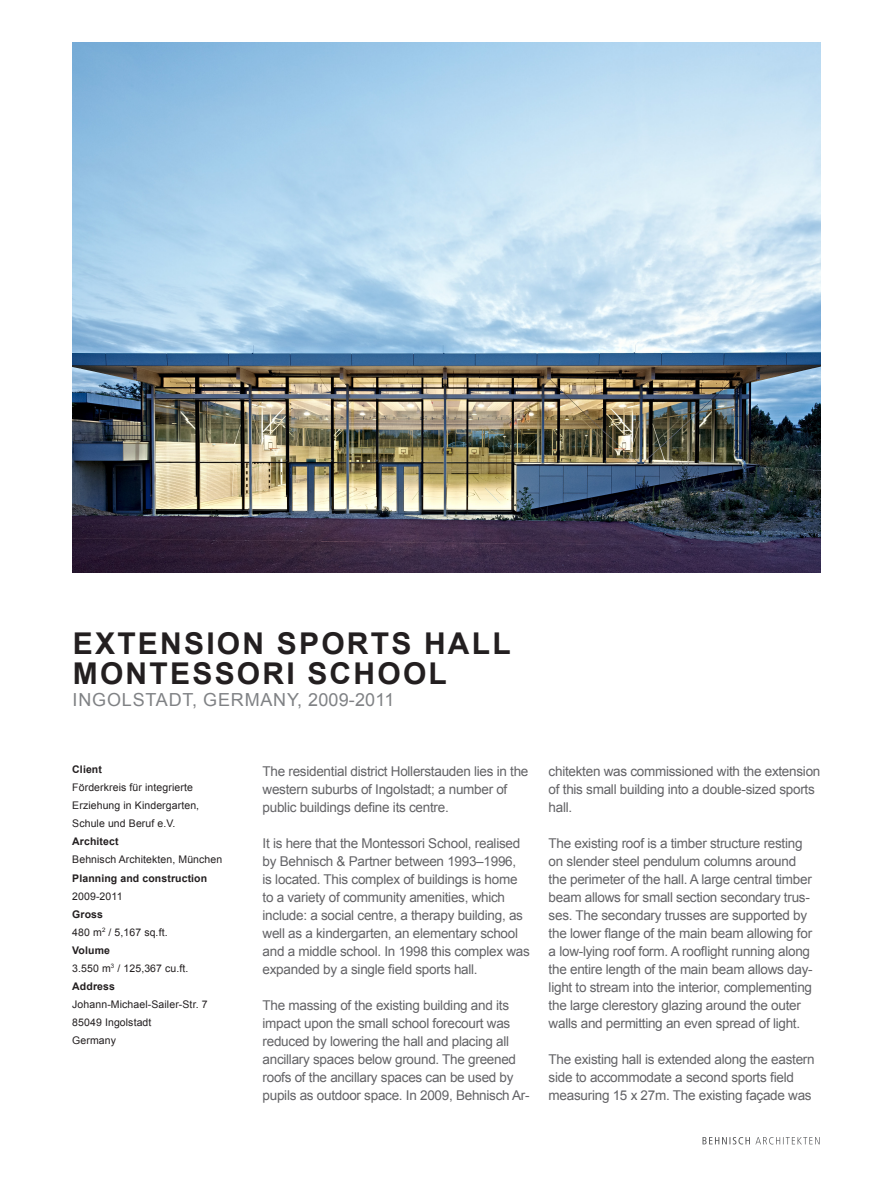
<style>
.page{position:relative;width:893px;height:1187px;background:#fff}
.page>*{position:absolute;margin:0;border:0;box-sizing:border-box;transform-origin:0 0}
.t1{font:700 30px/30px "Arial";letter-spacing:.075em;color:#231f20}
.t2{font:18px "Arial";letter-spacing:.045em;color:#808285}
.t3{font:13.5px/18px "Arial";letter-spacing:-.02em;color:#636366}
.t4{font:10.5px/18px "Arial";letter-spacing:.01em;color:#231f20}
.t5{font:700 10.5px "Arial";letter-spacing:.01em;color:#231f20}
.s1{font-weight:700}
</style>
<div class="page">
<img style="left:72px;top:43px;width:749px;height:529px">
<svg style="left:702px;top:1137px;width:118px;height:7px"></svg>
<h1 class="t1" style="left:73px;top:628px;width:439px">EXTENSION SPORTS HALL<br>MONTESSORI SCHOOL</h1>
<h2 class="t2" style="left:73px;top:687px;width:323px">INGOLSTADT, GERMANY, 2009-2011</h2>
<p class="t5" style="left:72px;top:762px;width:31px">Client</p>
<p class="t4" style="left:72px;top:778px;width:128px">Förderkreis für integrierte<br>Erziehung in Kindergarten,<br>Schule und Beruf e.V.</p>
<p class="t5" style="left:72px;top:834px;width:48px">Architect</p>
<p class="t4" style="left:72px;top:850px;width:152px">Behnisch Architekten, München</p>
<p class="t5" style="left:72px;top:870px;width:136px">Planning and construction</p>
<p class="t4" style="left:72px;top:886px;width:52px">2009-2011</p>
<p class="t4" style="left:72px;top:904px;width:118px"><span class="s1">Gross<br></span>480 m<sup>2</sup> / 5,167 sq.ft.<br><span class="s1">Volume<br></span>3.550 m<sup>3</sup> / 125,367 cu.ft.<br><span class="s1">Address</span></p>
<p class="t4" style="left:72px;top:994px;width:137px">Johann-Michael-Sailer-Str. 7<br>85049 Ingolstadt<br>Germany</p>
<p class="t3" style="left:263px;top:761px;width:267px">The residential district Hollerstauden lies in the western suburbs of Ingolstadt; a number of public buildings define its centre.</p>
<p class="t3" style="left:263px;top:833px;width:269px">It is here that the Montessori School, realised by Behnisch &amp; Partner between 1993–1996,<br>is located. This complex of buildings is home to a variety of community amenities, which include: a social centre, a therapy building, as well as a kindergarten, an elementary school and a middle school. In 1998 this complex was expanded by a single field sports hall.</p>
<p class="t3" style="left:263px;top:995px;width:268px">The massing of the existing building and its impact upon the small school forecourt was reduced by lowering the hall and placing all ancillary spaces below ground. The greened roofs of the ancillary spaces can be used by pupils as outdoor space. In 2009, Behnisch Ar-</p>
<p class="t3" style="left:549px;top:761px;width:273px">chitekten was commissioned with the extension of this small building into a double-sized sports hall.</p>
<p class="t3" style="left:549px;top:833px;width:265px">The existing roof is a timber structure resting on slender steel pendulum columns around the perimeter of the hall. A large central timber beam allows for small section secondary trus&shy;ses. The secondary trusses are supported by the lower flange of the main beam allowing for a low-lying roof form. A rooflight running along the entire length of the main beam allows day&shy;light to stream into the interior, complementing the large clerestory glazing around the outer walls and permitting an even spread of light.</p>
<p class="t3" style="left:549px;top:1049px;width:267px">The existing hall is extended along the eastern side to accommodate a second sports field measuring 15 x 27m. The existing façade was</p>
</div>
